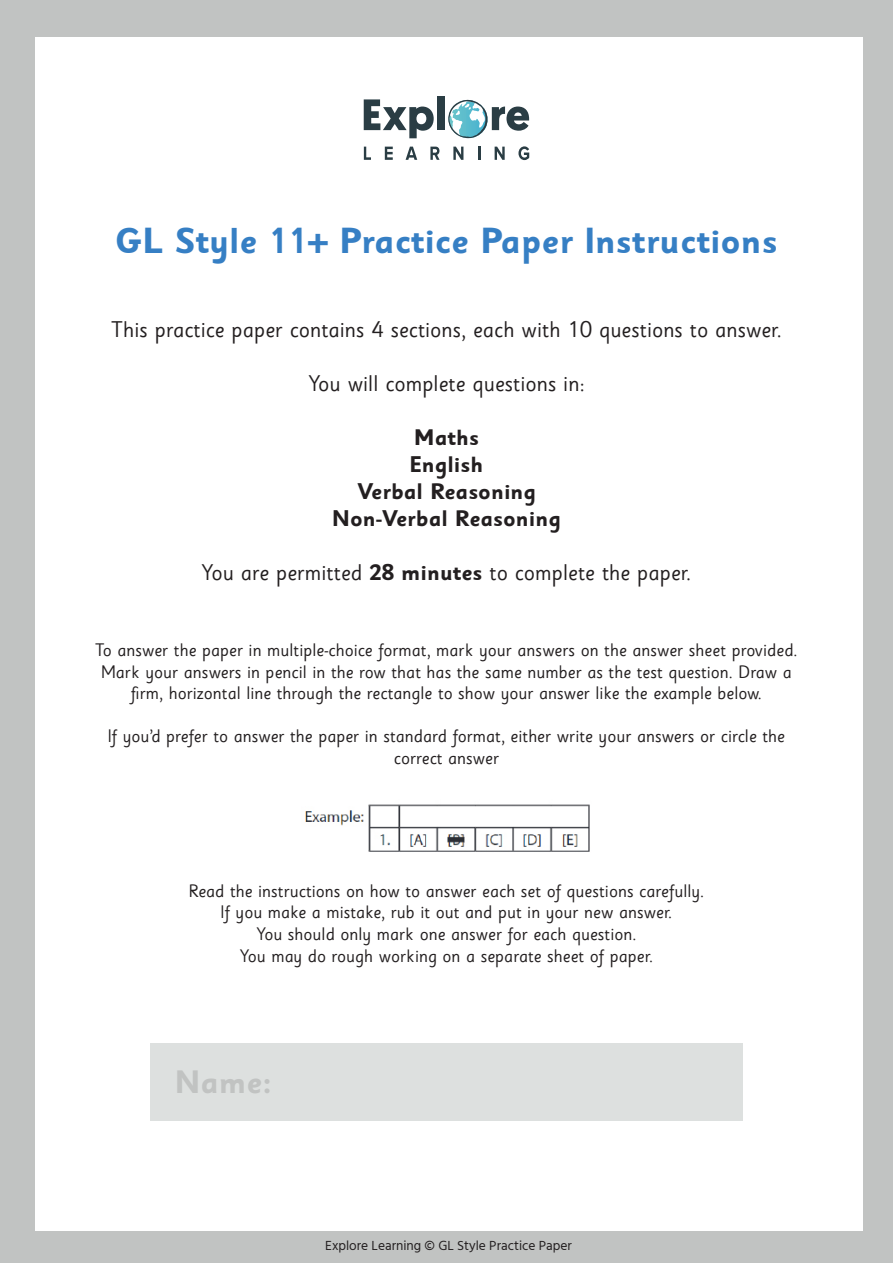
<style>
.page{position:relative;width:893px;height:1263px;background:#c1c3c2}
.page>*{position:absolute;margin:0;border:0;box-sizing:border-box;transform-origin:0 0}
.t1{font:700 36px "Sassoon Sans Rg";color:#367fc4}
.t2{font:700 32.1px "Sassoon Sans Rg";color:#c1c3c2}
.t3{font:22.5px "Sassoon Sans Rg";color:#231f20}
.t4{font:700 22.5px "Sassoon Sans Rg";color:#231f20}
.t5{font:18px/21.6px "Sassoon Sans Rg";color:#231f20;text-align:center}
.t6{font:13.5px "Hind";color:#231f20}
.s1{font-weight:700}
</style>
<div class="page">
<div style="left:35px;top:37px;width:827px;height:1193px;background:#fff"></div>
<img style="left:305px;top:804px;width:285px;height:48px">
<svg style="left:364px;top:147px;width:7px;height:13px"></svg>
<svg style="left:385px;top:147px;width:8px;height:13px"></svg>
<svg style="left:406px;top:147px;width:11px;height:13px"></svg>
<svg style="left:430px;top:147px;width:10px;height:13px"></svg>
<svg style="left:453px;top:147px;width:10px;height:13px"></svg>
<svg style="left:478px;top:147px;width:2px;height:13px"></svg>
<svg style="left:495px;top:147px;width:10px;height:13px"></svg>
<svg style="left:518px;top:146px;width:11px;height:14px"></svg>
<svg style="left:364px;top:99px;width:70px;height:39px"></svg>
<div style="left:437px;top:96px;width:8px;height:34px;background:#2a3d44"></div>
<svg style="left:448px;top:99px;width:81px;height:39px"></svg>
<div style="left:150px;top:1043px;width:593px;height:78px;background:#dde0df"></div>
<p class="t1" style="left:115px;top:221px;width:664px">GL Style 11+ Practice Paper Instructions</p>
<p class="t3" style="left:111px;top:317px;width:672px">This practice paper contains 4 sections, each with 10 questions to answer.</p>
<p class="t3" style="left:308px;top:371px;width:278px">You will complete questions in:</p>
<p class="t4" style="left:414px;top:425px;width:67px">Maths</p>
<p class="t4" style="left:410px;top:452px;width:75px">English</p>
<p class="t4" style="left:357px;top:479px;width:181px">Verbal Reasoning</p>
<p class="t4" style="left:332px;top:506px;width:231px">Non-Verbal Reasoning</p>
<p class="t3" style="left:202px;top:560px;width:491px">You are permitted <span class="s1">28 minutes</span> to complete the paper.</p>
<p class="t5" style="left:95px;top:640px;width:704px">To answer the paper in multiple-choice format, mark your answers on the answer sheet provided.<br>Mark your answers in pencil in the row that has the same number as the test question. Draw a firm, horizontal line through the rectangle to show your answer like the example below.</p>
<p class="t5" style="left:108px;top:726px;width:679px">If you’d prefer to answer the paper in standard format, either write your answers or circle the correct answer</p>
<p class="t5" style="left:189px;top:880px;width:517px">Read the instructions on how to answer each set of questions carefully.</p>
<p class="t5" style="left:221px;top:902px;width:453px">If you make a mistake, rub it out and put in your new answer.</p>
<p class="t5" style="left:256px;top:924px;width:381px">You should only mark one answer for each question.</p>
<p class="t5" style="left:240px;top:945px;width:415px">You may do rough working on a separate sheet of paper.</p>
<p class="t2" style="left:175px;top:1065px;width:99px">Name:</p>
<p class="t6" style="left:325px;top:1236px;width:248px">Explore Learning © GL Style Practice Paper</p>
</div>
